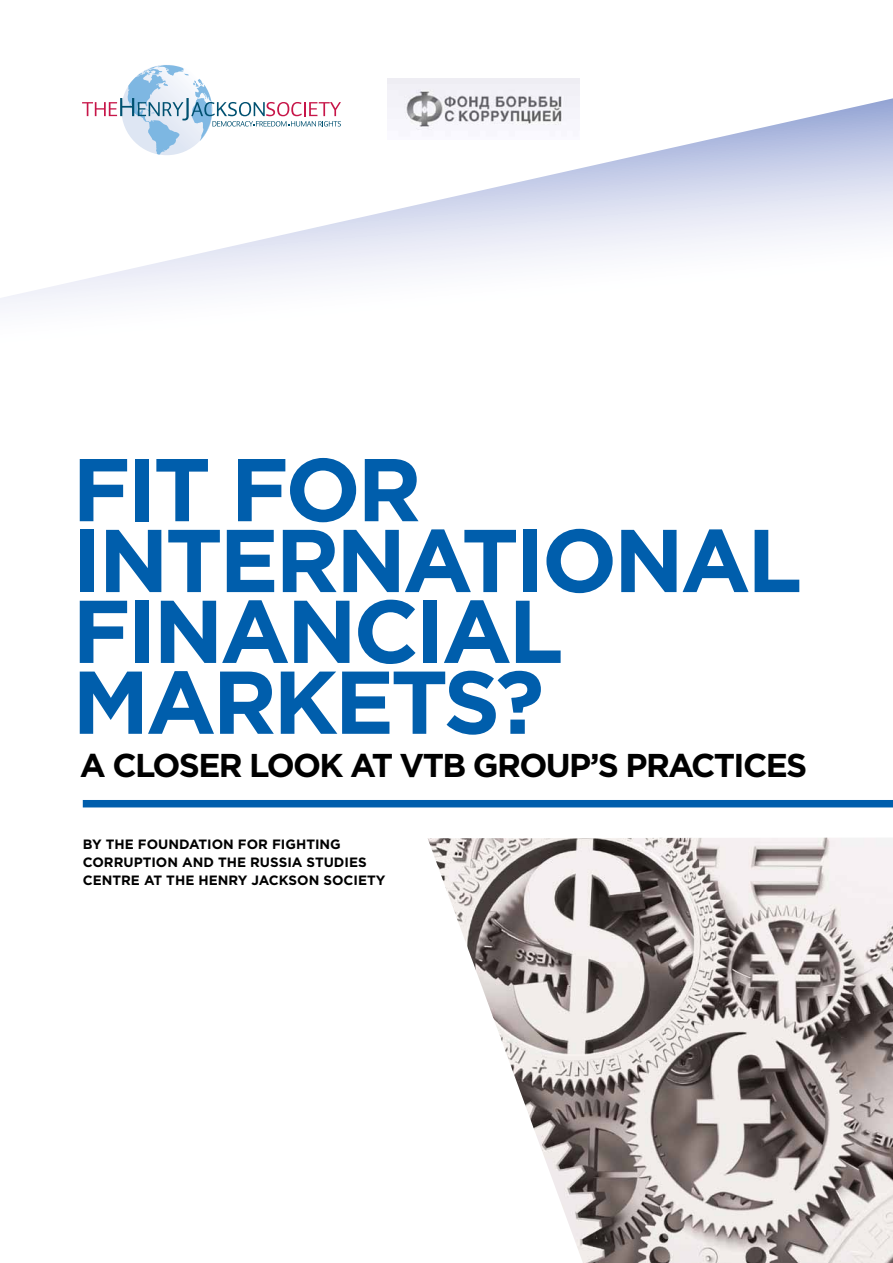
<style>
.page{position:relative;width:893px;height:1263px;background:#fff}
.page>*{position:absolute;margin:0;border:0;box-sizing:border-box;transform-origin:0 0}
.t1{font:700 88.95px/70.8px "Gotham";letter-spacing:-.04em;color:#005eac}
.t2{font:700 33px "Gotham";letter-spacing:-.05em;color:#000}
.t3{font:700 13.5px/18px "Gotham";color:#000}
</style>
<div class="page">
<svg style="left:0;top:98px;width:893px;height:207px"></svg>
<svg style="left:82px;top:65px;width:259px;height:90px"></svg>
<img style="left:428px;top:837px;width:465px;height:426px">
<div style="left:83px;top:800px;width:810px;height:7px;background:#005eac"></div>
<img style="left:388px;top:79px;width:191px;height:61px">
<h1 class="t1" style="left:72px;top:452px;width:731px">FIT FOR<br>INTERNATIONAL<br>FINANCIAL<br>MARKETS?</h1>
<h2 class="t2" style="left:80px;top:746px;width:729px">A CLOSER LOOK AT VTB GROUP’S PRACTICES</h2>
<p class="t3" style="left:83px;top:834px;width:304px">BY THE FOUNDATION FOR FIGHTING<br>CORRUPTION AND THE RUSSIA STUDIES<br>CENTRE AT THE H ENRY JACKSON SOCIETY</p>
</div>
